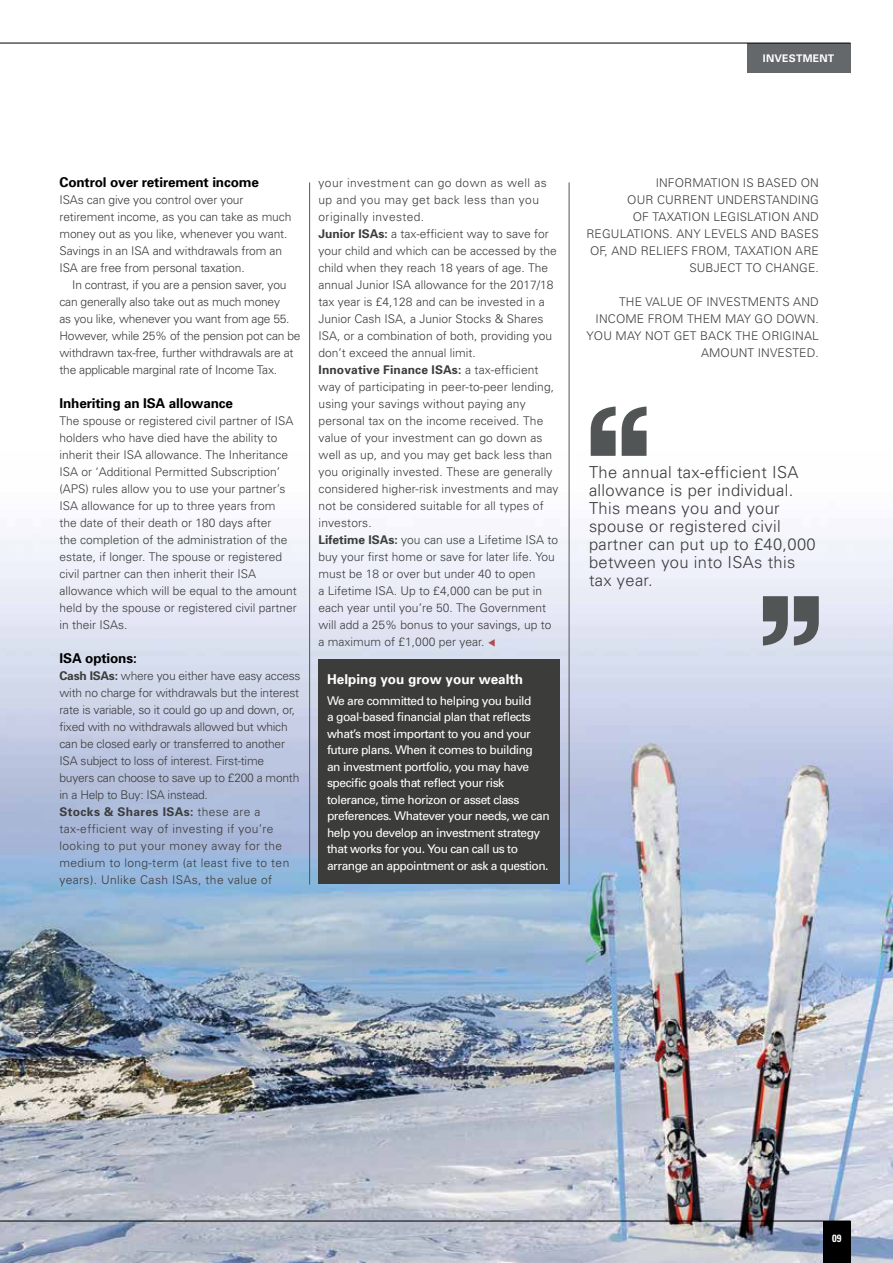
<style>
.page{position:relative;width:893px;height:1263px;background:#fff}
.page>*{position:absolute;margin:0;border:0;box-sizing:border-box;transform-origin:0 0}
.t1{font:300 16.5px/18px "Univers";letter-spacing:.02em;color:#3c3c3b}
.t2{font:700 13.5px "Univers";letter-spacing:-.01em;color:#000}
.t3{font:700 13.5px "Univers";color:#fff}
.t4{font:300 12px/17px "Univers";color:#3c3c3b}
.t5{font:300 12px/17px "Univers";letter-spacing:-.02em;color:#3c3c3b}
.t6{font:12px/16.5px "Univers";letter-spacing:-.04em;color:#fff}
.t7{font:700 10.5px "Univers";letter-spacing:.02em;color:#fff}
.t8{font:700 condensed 10.5px "Univers";color:#fff}
.s1{font-weight:700}
.s2{color:#af4d56}
</style>
<div class="page">
<img style="left:0;top:451px;width:893px;height:812px">
<hr style="left:0;top:1221px;width:850px;height:1px;background:#000">
<div style="left:823px;top:1221px;width:27px;height:42px;background:#000"></div>
<div style="left:747px;top:43px;width:103px;height:29px;background:#65686a"></div>
<hr style="left:0;top:43px;width:850px;height:1px;background:#000">
<div style="left:319px;top:659px;width:241px;height:224px;background:#3c3c3b"></div>
<hr style="left:309px;top:182px;width:1px;height:702px;background:#525556">
<hr style="left:569px;top:182px;width:1px;height:702px;background:#525556">
<svg style="left:591px;top:406px;width:25px;height:50px"></svg>
<svg style="left:622px;top:406px;width:24px;height:50px"></svg>
<svg style="left:794px;top:596px;width:25px;height:49px"></svg>
<svg style="left:763px;top:596px;width:25px;height:49px"></svg>
<p class="t7" style="left:763px;top:51px;width:73px">INVESTMENT</p>
<p class="t2" style="left:60px;top:174px;width:201px">Control over retirement income</p>
<p class="t4" style="left:60px;top:191px;width:233px">ISAs can give you control over your retirement income, as you can take as much money out as you like, whenever you want.<br>Savings in an ISA and withdrawals from an ISA are free from personal taxation.</p>
<p class="t5" style="left:60px;top:276px;width:242px;text-indent:13px">In contrast, if you are a pension saver, you can generally also take out as much money<br>as you like, whenever you want from age 55.<br>However, while 25% of the pension pot can be withdrawn tax-free, further withdrawals are at the applicable marginal rate of Income Tax.</p>
<p class="t2" style="left:60px;top:395px;width:175px">Inheriting an ISA allowance</p>
<p class="t4" style="left:60px;top:412px;width:239px">The spouse or registered civil partner of ISA holders who have died have the ability to inherit their ISA allowance. The Inheritance ISA or ‘Additional Permitted Subscription’ (APS) rules allow you to use your partner’s ISA allowance for up to three years from<br>the date of their death or 180 days after<br>the completion of the administration of the estate, if longer. The spouse or registered civil partner can then inherit their ISA allowance which will be equal to the amount held by the spouse or registered civil partner in their ISAs.</p>
<p class="t2" style="left:60px;top:650px;width:79px">ISA options:</p>
<p class="t5" style="left:60px;top:667px;width:243px"><span class="s1">Cash ISAs:</span> where you either have easy access with no charge for withdrawals but the interest rate is variable, so it could go up and down, or, fixed with no withdrawals allowed but which can be closed early or transferred to another ISA subject to loss of interest. First-time buyers can choose to save up to £200 a month in a Help to Buy: ISA instead.<br><span class="s1">Stocks &amp; Shares ISAs:</span> these are a tax-efficient way of investing if you’re looking to put your money away for the medium to long-term (at least five to ten years). Unlike Cash ISAs, the value of</p>
<p class="t4" style="left:319px;top:174px;width:241px">your investment can go down as well as up and you may get back less than you originally invested.<br><span class="s1">Junior ISAs:</span> a tax-efficient way to save for your child and which can be accessed by the child when they reach 18 years of age. The annual Junior ISA allowance for the 2017/18 tax year is £4,128 and can be invested in a Junior Cash ISA, a Junior Stocks &amp; Shares ISA, or a combination of both, providing you don’t exceed the annual limit.<br><span class="s1">Innovative Finance ISAs:</span> a tax-efficient way of participating in peer-to-peer lending, using your savings without paying any personal tax on the income received. The value of your investment can go down as well as up, and you may get back less than you originally invested. These are generally considered higher-risk investments and may not be considered suitable for all types of investors.<br><span class="s1">Lifetime ISAs:</span> you can use a Lifetime ISA to buy your first home or save for later life. You must be 18 or over but under 40 to open<br>a Lifetime ISA. Up to £4,000 can be put in each year until you’re 50. The Government will add a 25% bonus to your savings, up to a maximum of £1,000 per year. <span class="s2">▼</span></p>
<p class="t4" style="left:586px;top:174px;width:234px;text-align:right">INFORMATION IS BASED ON<br>OUR CURRENT UNDERSTANDING<br>OF TAXATION LEGISLATION AND<br>REGULATIONS. ANY LEVELS AND BASES<br>OF, AND RELIEFS FROM, TAXATION ARE<br>SUBJECT TO CHANGE.</p>
<p class="t4" style="left:586px;top:293px;width:234px;text-align:right">THE VALUE OF INVESTMENTS AND<br>INCOME FROM THEM MAY GO DOWN.<br>YOU MAY NOT GET BACK THE ORIGINAL<br>AMOUNT INVESTED.</p>
<h1 class="t1" style="left:589px;top:462px;width:228px">The annual tax-efficient ISA allowance is per individual.<br>This means you and your spouse or registered civil partner can put up to £40,000 between you into ISAs this tax year.</h1>
<p class="t3" style="left:327px;top:670px;width:197px">Helping you grow your wealth</p>
<p class="t6" style="left:327px;top:692px;width:224px">We are committed to helping you build<br>a goal-based financial plan that reflects what’s most important to you and your future plans. When it comes to building<br>an investment portfolio, you may have specific goals that reflect your risk tolerance, time horizon or asset class preferences. Whatever your needs, we can help you develop an investment strategy that works for you. You can call us to arrange an appointment or ask a question.</p>
<p class="t8" style="left:832px;top:1231px;width:11px">09</p>
</div>
